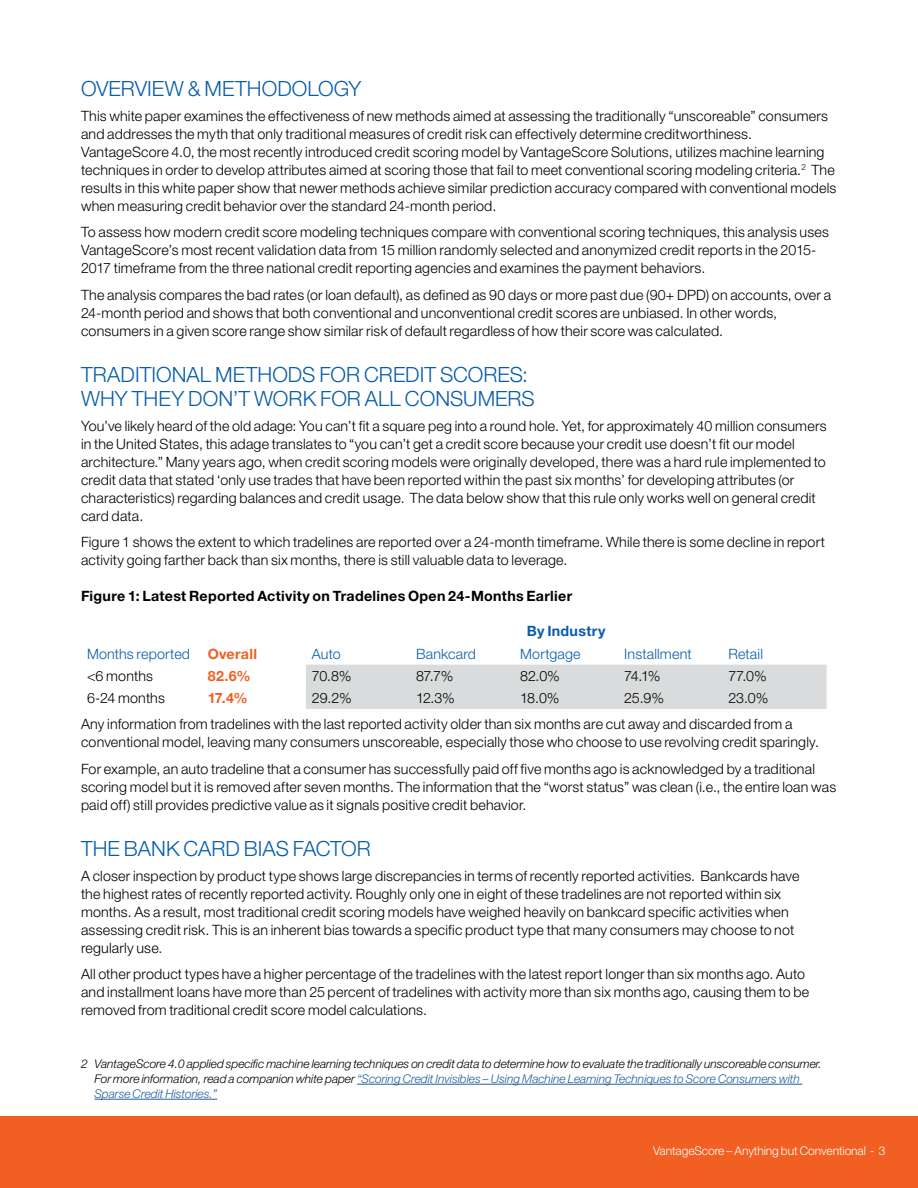
<style>
.page{position:relative;width:918px;height:1188px;background:#fff}
.page>*{position:absolute;margin:0;border:0;box-sizing:border-box;transform-origin:0 0}
.Level_1_heading{font:300 21px/24px "Helvetica Neue LT Std";letter-spacing:.005em;color:#085daa}
.Body{font:300 14.25px/18px "Helvetica Neue LT Std";letter-spacing:.015em;color:#000}
.Level_3_heading{font:700 14.25px "Helvetica Neue LT Std";letter-spacing:.02em;color:#000}
.Body-2{font:300 14.25px "Helvetica Neue LT Std";letter-spacing:.01em;color:#085daa}
.Body-3{font:700 14.25px "Helvetica Neue LT Std";letter-spacing:.02em;color:#f15f22}
.Body-4{font:700 14.25px "Helvetica Neue LT Std";letter-spacing:.025em;color:#085daa}
.Footnote{font:italic 300 12px/15px "Helvetica Neue LT Std";letter-spacing:-.005em;color:#000}
.t1{font:300 12px "Helvetica Neue LT Std";letter-spacing:-.005em;color:#fff}
.s1{color:#215e9e}
</style>
<div class="page">
<div style="left:0;top:1116px;width:918px;height:72px;background:#f15f22"></div>
<div style="left:306px;top:665px;width:521px;height:44px;background:#dadbdc"></div>
<hr style="left:357px;top:1084px;width:445px;height:1px;background:#215e9e">
<hr style="left:94px;top:1099px;width:123px;height:1px;background:#215e9e">
<p class="Level_1_heading" style="left:81px;top:76px;width:282px">OVERVIEW &amp; METHODOLOGY</p>
<p class="Body" style="left:81px;top:106px;width:757px">This white paper examines the effectiveness of new methods aimed at assessing the traditionally “unscoreable” consumers and addresses the myth that only traditional measures of credit risk can effectively determine creditworthiness.<br>VantageScore 4.0, the most recently introduced credit scoring model by VantageScore Solutions, utilizes machine learning techniques in order to develop attributes aimed at scoring those that fail to meet conventional scoring modeling criteria.<sup>2</sup> The results in this white paper show that newer methods achieve similar prediction accuracy compared with conventional models when measuring credit behavior over the standard 24-month period.</p>
<p class="Body" style="left:81px;top:223px;width:750px">To assess how modern credit score modeling techniques compare with conventional scoring techniques, this analysis uses<br>VantageScore’s most recent validation data from 15 million randomly selected and anonymized credit reports in the 2015-<br>2017 timeframe from the three national credit reporting agencies and examines the payment behaviors.</p>
<p class="Body" style="left:81px;top:285px;width:752px">The analysis compares the bad rates (or loan default), as defined as 90 days or more past due (90+ DPD) on accounts, over a<br>24-month period and shows that both conventional and unconventional credit scores are unbiased. In other words, consumers in a given score range show similar risk of default regardless of how their score was calculated.</p>
<p class="Level_1_heading" style="left:81px;top:362px;width:455px">TRADITIONAL METHODS FOR CREDIT SCORES:<br>WHY THEY DON’T WORK FOR ALL CONSUMERS</p>
<p class="Body" style="left:81px;top:416px;width:747px">You’ve likely heard of the old adage: You can’t fit a square peg into a round hole. Yet, for approximately 40 million consumers in the United States, this adage translates to “you can’t get a credit score because your credit use doesn’t fit our model architecture.” Many years ago, when credit scoring models were originally developed, there was a hard rule implemented to credit data that stated ‘only use trades that have been reported within the past six months’ for developing attributes (or characteristics) regarding balances and credit usage. The data below show that this rule only works well on general credit card data.</p>
<p class="Body" style="left:81px;top:533px;width:746px">Figure 1 shows the extent to which tradelines are reported over a 24-month timeframe. While there is some decline in report activity going farther back than six months, there is still valuable data to leverage.</p>
<p class="Level_3_heading" style="left:81px;top:587px;width:493px">Figure 1: Latest Reported Activity on Tradelines Open 24-Months Earlier</p>
<p class="Body-4" style="left:527px;top:623px;width:80px">By Industry</p>
<p class="Body-2" style="left:87px;top:645px;width:105px">Months reported</p>
<p class="Body-3" style="left:208px;top:645px;width:51px">Overall</p>
<p class="Body-2" style="left:312px;top:645px;width:30px">Auto</p>
<p class="Body-2" style="left:416px;top:645px;width:62px">Bankcard</p>
<p class="Body-2" style="left:520px;top:645px;width:62px">Mortgage</p>
<p class="Body-2" style="left:624px;top:645px;width:69px">Installment</p>
<p class="Body-2" style="left:728px;top:645px;width:36px">Retail</p>
<p class="Body" style="left:87px;top:666px;width:67px">&lt;6 months</p>
<p class="Body-3" style="left:208px;top:667px;width:45px">82.6%</p>
<p class="Body" style="left:312px;top:666px;width:41px">70.8%</p>
<p class="Body" style="left:416px;top:666px;width:39px">87.7%</p>
<p class="Body" style="left:520px;top:666px;width:41px">82.0%</p>
<p class="Body" style="left:624px;top:666px;width:38px">74.1%</p>
<p class="Body" style="left:728px;top:666px;width:40px">77.0%</p>
<p class="Body" style="left:87px;top:689px;width:79px">6-24 months</p>
<p class="Body-3" style="left:208px;top:689px;width:42px">17.4%</p>
<p class="Body" style="left:312px;top:689px;width:42px">29.2%</p>
<p class="Body" style="left:416px;top:689px;width:40px">12.3%</p>
<p class="Body" style="left:520px;top:689px;width:41px">18.0%</p>
<p class="Body" style="left:624px;top:689px;width:41px">25.9%</p>
<p class="Body" style="left:728px;top:689px;width:41px">23.0%</p>
<p class="Body" style="left:81px;top:715px;width:739px">Any information from tradelines with the last reported activity older than six months are cut away and discarded from a conventional model, leaving many consumers unscoreable, especially those who choose to use revolving credit sparingly.</p>
<p class="Body" style="left:81px;top:760px;width:757px">For example, an auto tradeline that a consumer has successfully paid off five months ago is acknowledged by a traditional scoring model but it is removed after seven months. The information that the “worst status” was clean (i.e., the entire loan was paid off) still provides predictive value as it signals positive credit behavior.</p>
<p class="Level_1_heading" style="left:81px;top:836px;width:291px">THE BANK CARD BIAS FACTOR</p>
<p class="Body" style="left:81px;top:866px;width:720px">A closer inspection by product type shows large discrepancies in terms of recently reported activities. Bankcards have the highest rates of recently reported activity. Roughly only one in eight of these tradelines are not reported within six months. As a result, most traditional credit scoring models have weighed heavily on bankcard specific activities when assessing credit risk. This is an inherent bias towards a specific product type that many consumers may choose to not regularly use.</p>
<p class="Body" style="left:81px;top:965px;width:730px">All other product types have a higher percentage of the tradelines with the latest report longer than six months ago. Auto and installment loans have more than 25 percent of tradelines with activity more than six months ago, causing them to be removed from traditional credit score model calculations.</p>
<p class="Footnote" style="left:94px;top:1056px;width:729px;text-indent:-14px">2 VantageScore 4.0 applied specific machine learning techniques on credit data to determine how to evaluate the traditionally unscoreable consumer.<br>For more information, read a companion white paper <span class="s1">“Scoring Credit Invisibles – Using Machine Learning Techniques to Score Consumers with<br>Sparse Credit Histories.”</span></p>
<p class="t1" style="left:653px;top:1143px;width:234px">VantageScore – Anything but Conventional - 3</p>
</div>
